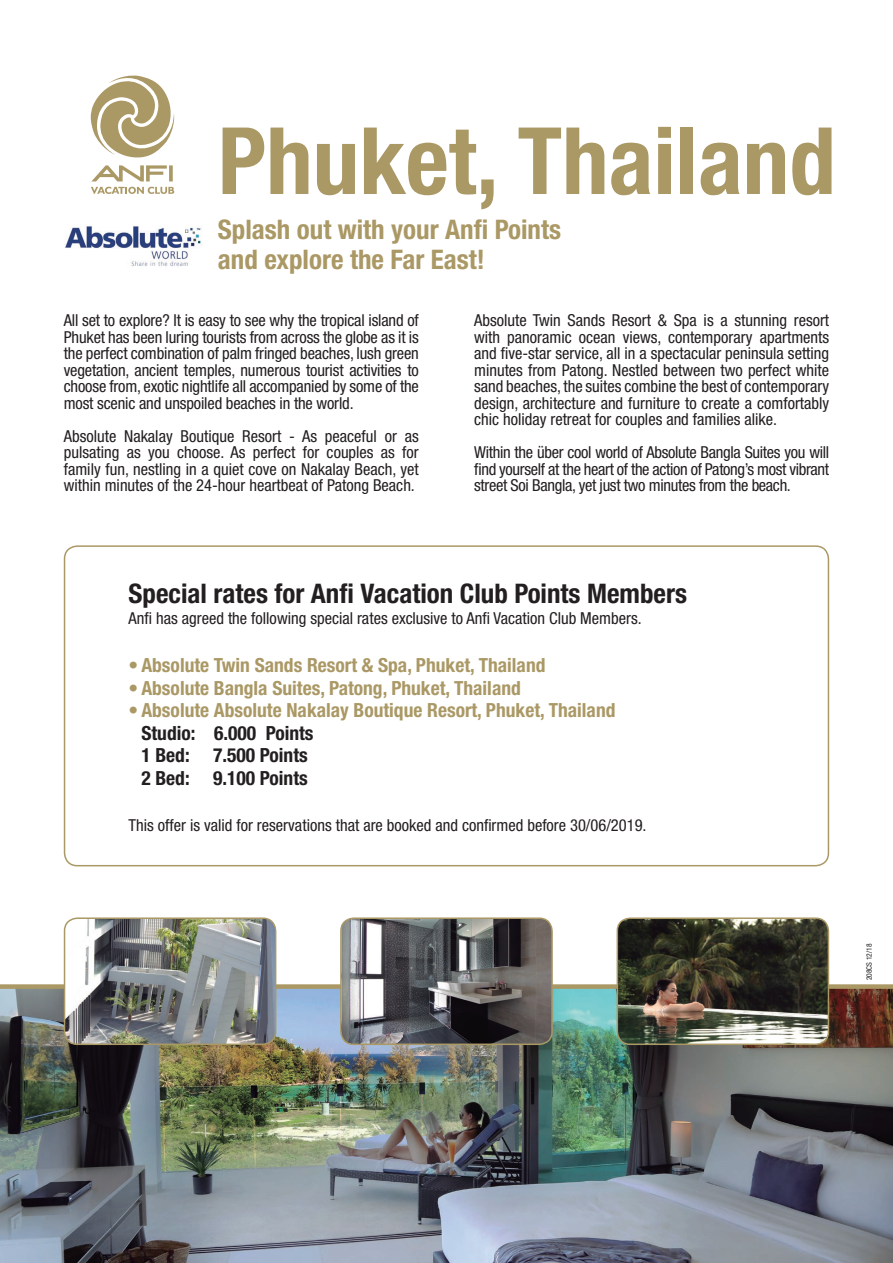
<style>
.page{position:relative;width:893px;height:1263px;background:#fff}
.page>*{position:absolute;margin:0;border:0;box-sizing:border-box;transform-origin:0 0}
.t1{font:700 condensed 93px "Helvetica Neue LT Std";color:#aa9865}
.t2{font:700 condensed 27px "Helvetica Neue LT Std";color:#aa9865}
.t3{font:700 condensed 27px "Helvetica Neue LT Std";color:#231f20}
.t4{font:700 condensed 19.5px "Helvetica Neue LT Std";color:#aa9865}
.t5{font:700 condensed 19.5px "Helvetica Neue LT Std";color:#231f20}
.t6{font:condensed 16.5px/16.5px "Helvetica Neue LT Std";color:#231f20;text-align:justify}
.t7{font:condensed 7.5px "Helvetica Neue LT Std";color:#231f20}
</style>
<div class="page">
<div style="left:64px;top:545px;width:765px;height:321px;border:2px solid #aa9865;border-radius:13px"></div>
<svg style="left:91px;top:75px;width:83px;height:83px"></svg>
<svg style="left:91px;top:187px;width:83px;height:7px"></svg>
<svg style="left:92px;top:165px;width:81px;height:16px"></svg>
<img style="left:0;top:989px;width:893px;height:274px">
<div style="left:0;top:984px;width:893px;height:5px;background:#aa9865"></div>
<img style="left:65px;top:918px;width:211px;height:126px">
<div style="left:64px;top:917px;width:212px;height:128px;border:2px solid #aa9865;border-radius:13px"></div>
<img style="left:617px;top:920px;width:211px;height:124px">
<div style="left:617px;top:917px;width:212px;height:128px;border:2px solid #aa9865;border-radius:13px"></div>
<img style="left:341px;top:920px;width:211px;height:124px">
<div style="left:340px;top:917px;width:213px;height:128px;border:2px solid #aa9865;border-radius:13px"></div>
<img style="left:65px;top:225px;width:137px;height:41px">
<p class="t1" style="left:218px;top:105px;width:619px">Phuket, Thailand</p>
<p class="t2" style="left:218px;top:213px;width:345px">Splash out with your Anfi Points</p>
<p class="t2" style="left:218px;top:243px;width:268px">and explore the Far East!</p>
<p class="t6" style="left:64px;top:312px;width:357px">All set to explore? It is easy to see why the tropical island of Phuket has been luring tourists from across the globe as it is the perfect combination of palm fringed beaches, lush green vegetation, ancient temples, numerous tourist activities to choose from, exotic nightlife all accompanied by some of the most scenic and unspoiled beaches in the world.</p>
<p class="t6" style="left:64px;top:428px;width:357px">Absolute Nakalay Boutique Resort - As peaceful or as pulsating as you choose. As perfect for couples as for family fun, nestling in a quiet cove on Nakalay Beach, yet within minutes of the 24-hour heartbeat of Patong Beach.</p>
<p class="t6" style="left:474px;top:312px;width:357px">Absolute Twin Sands Resort &amp; Spa is a stunning resort with panoramic ocean views, contemporary apartments and five-star service, all in a spectacular peninsula setting minutes from Patong. Nestled between two perfect white sand beaches, the suites combine the best of contemporary design, architecture and furniture to create a comfortably chic holiday retreat for couples and families alike.</p>
<p class="t6" style="left:474px;top:444px;width:357px">Within the über cool world of Absolute Bangla Suites you will find yourself at the heart of the action of Patong’s most vibrant street Soi Bangla, yet just two minutes from the beach.</p>
<p class="t3" style="left:129px;top:577px;width:560px">Special rates for Anfi Vacation Club Points Members</p>
<p class="t6" style="left:129px;top:610px;width:514px">Anfi has agreed the following special rates exclusive to Anfi Vacation Club Members.</p>
<p class="t4" style="left:129px;top:653px;width:418px">• Absolute Twin Sands Resort &amp; Spa, Phuket, Thailand</p>
<p class="t4" style="left:129px;top:676px;width:394px">• Absolute Bangla Suites, Patong, Phuket, Thailand</p>
<p class="t4" style="left:129px;top:698px;width:488px">• Absolute Absolute Nakalay Boutique Resort, Phuket, Thailand</p>
<p class="t5" style="left:141px;top:721px;width:174px">Studio: 6.000 Points</p>
<p class="t5" style="left:141px;top:743px;width:168px">1 Bed: 7.500 Points</p>
<p class="t5" style="left:141px;top:766px;width:168px">2 Bed: 9.100 Points</p>
<p class="t6" style="left:129px;top:817px;width:519px">This offer is valid for reservations that are booked and confirmed before 30/06/2019.</p>
<p class="t7" style="left:865px;top:980px;width:38px;rotate:-90deg">208CS 12/18</p>
</div>
